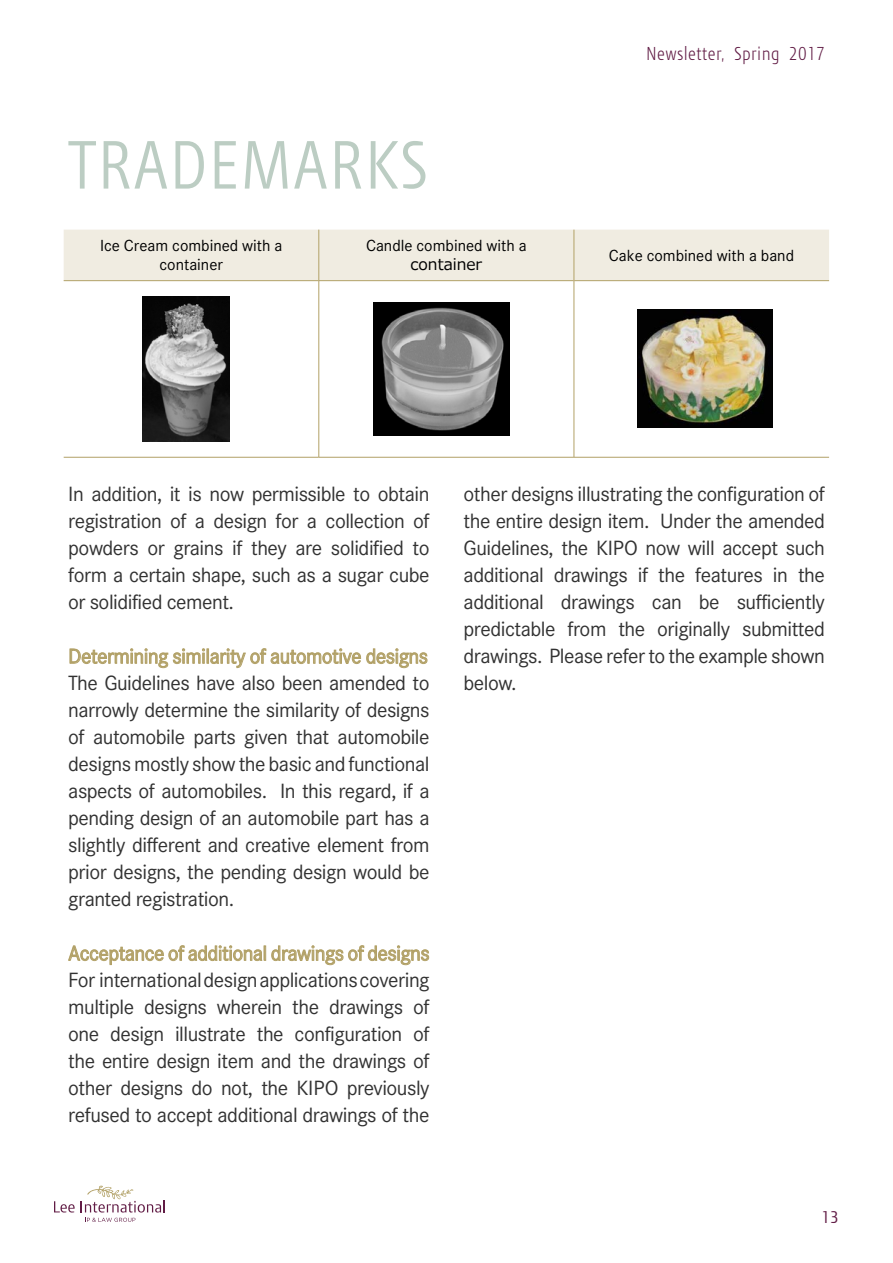
<style>
.page{position:relative;width:893px;height:1263px;background:#fff}
.page>*{position:absolute;margin:0;border:0;box-sizing:border-box;transform-origin:0 0}
.t1{font:66px "Modena";letter-spacing:.025em;color:#bccdc3;scale:.91 1}
.t2{font:20.25px/27px "Corporate SBQ";letter-spacing:-.025em;color:#323232;text-align:justify}
.t3{font:20.25px "Corporate SBQ";letter-spacing:-.02em;color:#b2a167}
.t4{font:300 18.15px "Modena";letter-spacing:.025em;color:#611c45;scale:.91 1}
.t5{font:16.5px "Modena";color:#611c45}
.t6{font:15.75px/18.9px "Corporate SBQ";color:#000;text-align:center}
.t7{font:15.75px "Meiryo UI";color:#000}
</style>
<div class="page">
<svg style="left:54px;top:1201px;width:21px;height:11px"></svg>
<svg style="left:85px;top:1218px;width:50px;height:4px"></svg>
<svg style="left:81px;top:1185px;width:84px;height:27px"></svg>
<div style="left:64px;top:230px;width:765px;height:50px;background:#f0ece1"></div>
<hr style="left:64px;top:280px;width:255px;height:1px;background:#b2a167">
<hr style="left:319px;top:280px;width:255px;height:1px;background:#b2a167">
<hr style="left:574px;top:280px;width:255px;height:1px;background:#b2a167">
<hr style="left:64px;top:457px;width:255px;height:1px;background:#b2a167">
<hr style="left:319px;top:457px;width:255px;height:1px;background:#b2a167">
<hr style="left:574px;top:457px;width:255px;height:1px;background:#b2a167">
<hr style="left:319px;top:230px;width:1px;height:51px;background:#b2a167">
<hr style="left:319px;top:281px;width:1px;height:176px;background:#b2a167">
<hr style="left:574px;top:230px;width:1px;height:51px;background:#b2a167">
<hr style="left:574px;top:281px;width:1px;height:176px;background:#b2a167">
<img style="left:142px;top:297px;width:88px;height:144px">
<img style="left:374px;top:302px;width:135px;height:134px">
<img style="left:637px;top:310px;width:136px;height:118px">
<svg style="left:69px;top:648px;width:359px;height:21px"></svg>
<svg style="left:68px;top:945px;width:362px;height:21px"></svg>
<h1 class="t1" style="left:68px;top:124px;width:398px">TRADEMARKS</h1>
<p class="t6" style="left:100px;top:237px;width:184px">Ice Cream combined with a container</p>
<p class="t6" style="left:366px;top:237px;width:162px">Candle combined with a</p>
<p class="t7" style="left:411px;top:253px;width:73px">container</p>
<p class="t4" style="left:646px;top:43px;width:198px">Newsletter, Spring 2017</p>
<p class="t6" style="left:609px;top:246px;width:187px">Cake combined with a band</p>
<p class="t2" style="left:68px;top:481px;width:363px">In addition, it is now permissible to obtain registration of a design for a collection of powders or grains if they are solidified to form a certain shape, such as a sugar cube or solidified cement.</p>
<p class="t3" style="left:68px;top:644px;width:361px">Determining similarity of automotive designs</p>
<p class="t2" style="left:68px;top:670px;width:363px">The Guidelines have also been amended to narrowly determine the similarity of designs of automobile parts given that automobile designs mostly show the basic and functional aspects of automobiles. In this regard, if a pending design of an automobile part has a slightly different and creative element from prior designs, the pending design would be granted registration.</p>
<p class="t3" style="left:68px;top:941px;width:363px">Acceptance of additional drawings of designs</p>
<p class="t2" style="left:68px;top:967px;width:363px">For international design applications covering multiple designs wherein the drawings of one design illustrate the configuration of the entire design item and the drawings of other designs do not, the KIPO previously refused to accept additional drawings of the</p>
<p class="t2" style="left:464px;top:481px;width:363px">other designs illustrating the configuration of the entire design item. Under the amended Guidelines, the KIPO now will accept such additional drawings if the features in the additional drawings can be sufficiently predictable from the originally submitted drawings. Please refer to the example shown below.</p>
<p class="t5" style="left:821px;top:1207px;width:19px">13</p>
</div>
